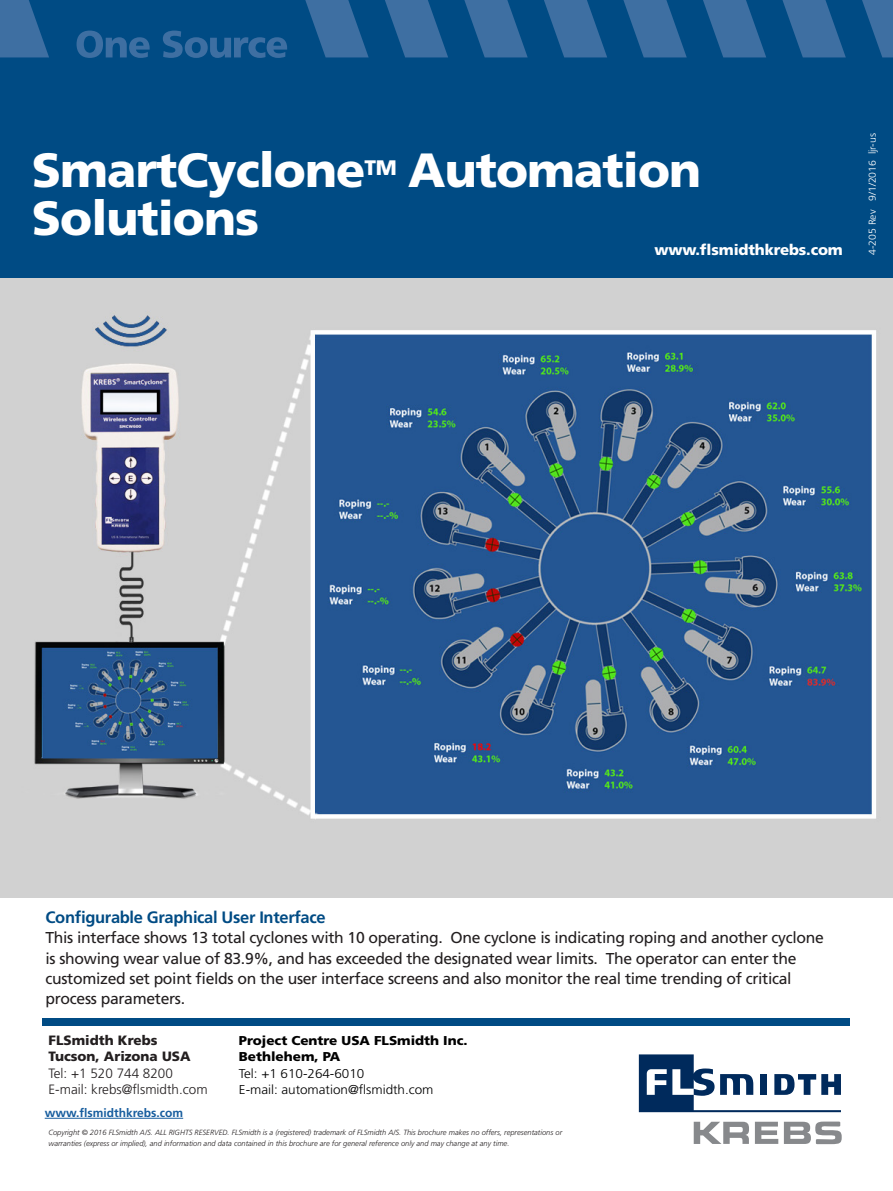
<style>
.page{position:relative;width:893px;height:1191px;background:#fff}
.page>*{position:absolute;margin:0;border:0;box-sizing:border-box;transform-origin:0 0}
.t1{font:900 48px "Frutiger";letter-spacing:-.02em;color:#fff}
.t2{font:900 21px "Frutiger";color:#fff}
.t3{font:700 16.5px "Frutiger";letter-spacing:-.02em;color:#004b84}
.t4{font:15.75px/20.2px "Frutiger";letter-spacing:-.02em;color:#231f20}
.t5{font:900 15px "Frutiger";letter-spacing:-.01em;color:#fff}
.t6{font:300 13.5px/16.5px "Frutiger";color:#231f20}
.t7{font:900 13.5px/16.5px "Frutiger";color:#231f20}
.t8{font:300 12.9px/16.5px "Frutiger";color:#000;scale:1.05 1}
.t9{font:900 12.9px/16.5px "Frutiger";color:#000;scale:1.05 1}
.t10{font:700 12px "Frutiger";color:#175d9e}
.t11{font:300 10.05px "Frutiger";color:#fff;scale:1.05 1}
.t12{font:italic 300 7.5px/10.5px "Frutiger";color:#231f20}
</style>
<div class="page">
<img style="left:0;top:277px;width:893px;height:565px">
<div style="left:0;top:0;width:893px;height:277px;background:#004b84"></div>
<svg style="left:77px;top:31px;width:73px;height:26px"></svg>
<svg style="left:163px;top:31px;width:124px;height:26px"></svg>
<svg style="left:544px;top:0;width:63px;height:57px"></svg>
<svg style="left:385px;top:0;width:63px;height:57px"></svg>
<svg style="left:703px;top:0;width:63px;height:57px"></svg>
<svg style="left:305px;top:0;width:64px;height:57px"></svg>
<svg style="left:0;top:0;width:49px;height:57px"></svg>
<svg style="left:623px;top:0;width:64px;height:57px"></svg>
<svg style="left:464px;top:0;width:64px;height:57px"></svg>
<svg style="left:782px;top:0;width:64px;height:57px"></svg>
<svg style="left:862px;top:0;width:31px;height:57px"></svg>
<hr style="left:45px;top:1118px;width:138px;height:1px;background:#175d9e">
<div style="left:43px;top:1017px;width:807px;height:8px;background:#004b84"></div>
<svg style="left:784px;top:1121px;width:58px;height:23px"></svg>
<svg style="left:694px;top:1121px;width:55px;height:23px"></svg>
<svg style="left:639px;top:1054px;width:202px;height:58px"></svg>
<svg style="left:755px;top:1121px;width:23px;height:22px"></svg>
<h1 class="t1" style="left:32px;top:141px;width:335px">SmartCyclone</h1>
<h2 class="t2" style="left:364px;top:155px;width:34px">TM</h2>
<h1 class="t1" style="left:408px;top:141px;width:294px">Automation</h1>
<h1 class="t1" style="left:32px;top:189px;width:229px">Solutions</h1>
<p class="t5" style="left:654px;top:241px;width:190px">www.flsmidthkrebs.com</p>
<p class="t11" style="left:867px;top:255px;width:118px;rotate:-90deg">4-205 Rev 9/1/2016 ljr-us</p>
<p class="t3" style="left:46px;top:907px;width:282px">Configurable Graphical User Interface</p>
<p class="t4" style="left:46px;top:928px;width:780px">This interface shows 13 total cyclones with 10 operating. One cyclone is indicating roping and another cyclone is showing wear value of 83.9%, and has exceeded the designated wear limits. The operator can enter the customized set point fields on the user interface screens and also monitor the real time trending of critical process parameters.</p>
<p class="t7" style="left:49px;top:1031px;width:143px">FLSmidth Krebs<br>Tucson, Arizona USA</p>
<p class="t6" style="left:49px;top:1065px;width:161px">Tel: +1 520 744 8200<br>E-mail: krebs@flsmidth.com</p>
<p class="t10" style="left:45px;top:1105px;width:140px">www.flsmidthkrebs.com</p>
<p class="t9" style="left:239px;top:1032px;width:219px">Project Centre USA FLSmidth Inc.<br>Bethlehem, PA</p>
<p class="t8" style="left:239px;top:1065px;width:187px">Tel: +1 610-264-6010<br>E-mail: automation@flsmidth.com</p>
<p class="t12" style="left:49px;top:1127px;width:515px">Copyright © 2016 FLSmidth A/S. ALL RIGHTS RESERVED. FLSmidth is a (registered) trademark of FLSmidth A/S. This brochure makes no offers, representations or warranties (express or implied), and information and data contained in this brochure are for general reference only and may change at any time.</p>
</div>
